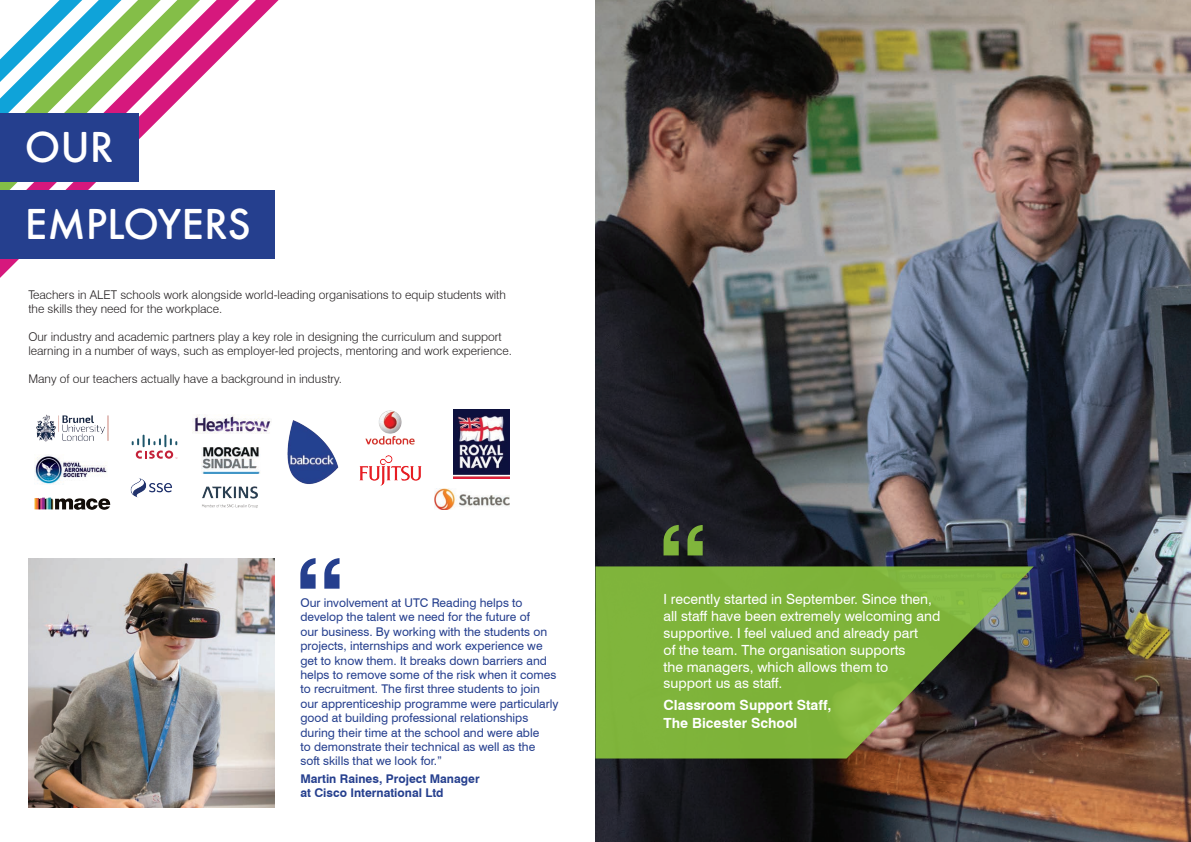
<style>
.page{position:relative;width:1191px;height:842px;background:#fff}
.page>*{position:absolute;margin:0;border:0;box-sizing:border-box;transform-origin:0 0}
.t1{font:500 45.1px/76.9px "Futura Round";color:#fff}
.t2{font:14px/16.8px "Swiss 721 BT";color:#fff}
.t3{font:700 14px/18px "Swiss 721 BT";color:#fff}
.t4{font:12px/14.4px "Swiss 721 BT";color:#253f8e}
.t5{font:300 12px/14px "Swiss 721 BT";color:#231f20}
.t6{font:700 12px/14px "Swiss 721 BT";color:#253f8e}
</style>
<div class="page">
<svg style="left:225px;top:0;width:40px;height:54px"></svg>
<svg style="left:186px;top:0;width:39px;height:93px"></svg>
<svg style="left:147px;top:0;width:39px;height:131px"></svg>
<svg style="left:108px;top:0;width:39px;height:182px"></svg>
<svg style="left:0;top:0;width:108px;height:278px"></svg>
<div style="left:0;top:113px;width:138px;height:69px;background:#253f8e"></div>
<div style="left:0;top:190px;width:274px;height:69px;background:#253f8e"></div>
<img style="left:28px;top:558px;width:246px;height:250px">
<svg style="left:300px;top:558px;width:39px;height:31px"></svg>
<img style="left:595px;top:0;width:596px;height:842px">
<svg style="left:595px;top:566px;width:438px;height:192px;background:#739a3b"></svg>
<svg style="left:663px;top:525px;width:39px;height:30px"></svg>
<img style="left:36px;top:414px;width:73px;height:28px">
<img style="left:193px;top:415px;width:78px;height:18px">
<img style="left:35px;top:455px;width:72px;height:29px">
<img style="left:359px;top:456px;width:63px;height:29px">
<img style="left:202px;top:486px;width:56px;height:22px">
<img style="left:453px;top:409px;width:57px;height:69px">
<img style="left:201px;top:448px;width:59px;height:25px">
<img style="left:287px;top:420px;width:52px;height:64px">
<img style="left:34px;top:497px;width:77px;height:13px">
<img style="left:434px;top:489px;width:76px;height:21px">
<img style="left:365px;top:410px;width:50px;height:35px">
<svg style="left:132px;top:435px;width:45px;height:24px"></svg>
<img style="left:130px;top:478px;width:42px;height:20px">
<h1 class="t1" style="left:25px;top:105px;width:227px">OUR<br>EMPLOYERS</h1>
<p class="t5" style="left:28px;top:288px;width:479px">Teachers in ALET schools work alongside world-leading organisations to equip students with the skills they need for the workplace.</p>
<p class="t5" style="left:28px;top:330px;width:485px">Our industry and academic partners play a key role in designing the curriculum and support learning in a number of ways, such as employer-led projects, mentoring and work experience.</p>
<p class="t5" style="left:28px;top:372px;width:315px">Many of our teachers actually have a background in industry.</p>
<p class="t4" style="left:300px;top:595px;width:260px">Our involvement at UTC Reading helps to develop the talent we need for the future of<br>our business. By working with the students on projects, internships and work experience we get to know them. It breaks down barriers and helps to remove some of the risk when it comes to recruitment. The first three students to join our apprenticeship programme were particularly good at building professional relationships during their time at the school and were able<br>to demonstrate their technical as well as the<br>soft skills that we look for.”</p>
<p class="t6" style="left:300px;top:772px;width:181px">Martin Raines, Project Manager at Cisco International Ltd</p>
<p class="t2" style="left:663px;top:591px;width:278px">I recently started in September. Since then, all staff have been extremely welcoming and supportive. I feel valued and already part<br>of the team. The organisation supports<br>the managers, which allows them to<br>support us as staff.</p>
<p class="t3" style="left:663px;top:696px;width:169px">Classroom Support Staff,<br>The Bicester School</p>
</div>
